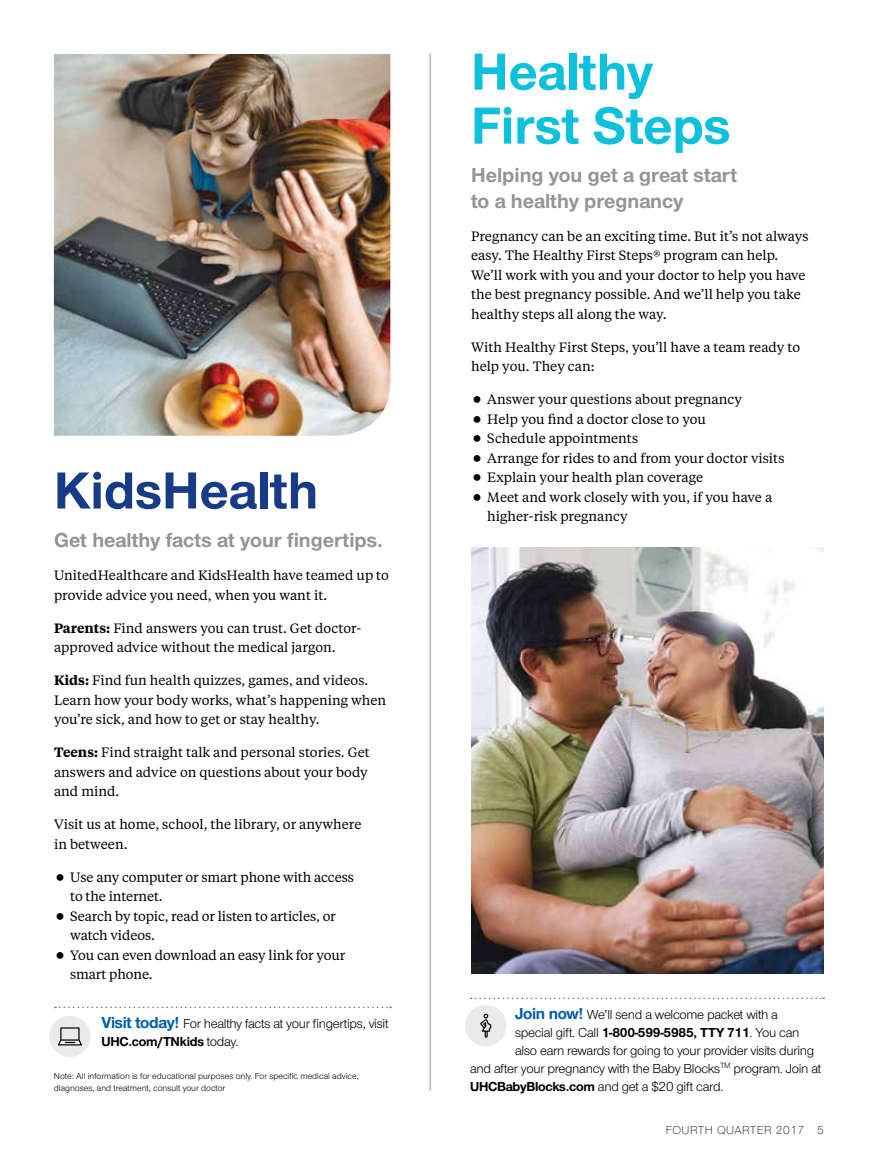
<style>
.page{position:relative;width:878px;height:1161px;background:#fff}
.page>*{position:absolute;margin:0;border:0;box-sizing:border-box;transform-origin:0 0}
.t1{font:700 54px/54px "UHC Sans";color:#0dc0dc}
.t2{font:700 54px "UHC Sans";color:#173b87}
.t3{font:700 21px/25.2px "UHC Sans";color:#939598}
.t4{font:13.5px/19.5px "UHC Serif Text";color:#000}
.t5{font:13.5px/18px "UHC Sans";letter-spacing:-.02em;color:#000}
.t6{font:300 12px "UHC Sans";letter-spacing:.04em;color:#000}
.t7{font:9px/12px "UHC Sans";color:#000}
.s1{font-weight:600}
.s2{font-weight:700;font-size:16.5px;color:#005dac}
.s3{font-weight:700}
</style>
<div class="page">
<svg style="left:55px;top:1007px;width:336px;height:1px"></svg>
<div style="left:49px;top:1016px;width:42px;height:41px;background:#e9eaea;border-radius:50%"></div>
<svg style="left:58px;top:1027px;width:24px;height:18px"></svg>
<svg style="left:471px;top:998px;width:353px;height:1px"></svg>
<div style="left:465px;top:1005px;width:41px;height:41px;background:#e9eaea;border-radius:50%"></div>
<svg style="left:480px;top:1014px;width:11px;height:24px"></svg>
<img style="left:471px;top:547px;width:353px;height:426px">
<hr style="left:430px;top:54px;width:1px;height:1037px;background:#939598">
<img style="left:54px;top:54px;width:336px;height:382px">
<h1 class="t2" style="left:54px;top:454px;width:266px">KidsHealth</h1>
<h2 class="t3" style="left:54px;top:527px;width:330px">Get healthy facts at your fingertips.</h2>
<p class="t4" style="left:54px;top:565px;width:336px">UnitedHealthcare and KidsHealth have teamed up to provide advice you need, when you want it.</p>
<p class="t4" style="left:54px;top:618px;width:309px"><span class="s1">Parents:</span> Find answers you can trust. Get doctor&shy;approved advice without the medical jargon.</p>
<p class="t4" style="left:54px;top:670px;width:334px"><span class="s1">Kids:</span> Find fun health quizzes, games, and videos.<br>Learn how your body works, what’s happening when you’re sick, and how to get or stay healthy.</p>
<p class="t4" style="left:54px;top:742px;width:317px"><span class="s1">Teens:</span> Find straight talk and personal stories. Get answers and advice on questions about your body and mind.</p>
<p class="t4" style="left:54px;top:814px;width:309px">Visit us at home, school, the library, or anywhere in between.</p>
<p class="t4" style="left:70px;top:867px;width:285px">Use any computer or smart phone with access to the internet.<br>Search by topic, read or listen to articles, or watch videos.<br>You can even download an easy link for your smart phone.</p>
<p class="t5" style="left:101px;top:1014px;width:289px"><span class="s2">Visit today!</span> For healthy facts at your fingertips, visit<br><span class="s3">UHC.com/TNkids</span> today.</p>
<p class="t7" style="left:54px;top:1070px;width:306px">Note: All information is for educational purposes only. For specific medical advice, diagnoses, and treatment, consult your doctor</p>
<h1 class="t1" style="left:471px;top:43px;width:261px">Healthy<br>First Steps</h1>
<h2 class="t3" style="left:471px;top:162px;width:267px">Helping you get a great start to a healthy pregnancy</h2>
<p class="t4" style="left:471px;top:225px;width:339px">Pregnancy can be an exciting time. But it’s not always easy. The Healthy First Steps® program can help.<br>We’ll work with you and your doctor to help you have the best pregnancy possible. And we’ll help you take healthy steps all along the way.</p>
<p class="t4" style="left:471px;top:336px;width:330px">With Healthy First Steps, you’ll have a team ready to help you. They can:</p>
<p class="t4" style="left:487px;top:389px;width:298px">Answer your questions about pregnancy<br>Help you find a doctor close to you<br>Schedule appointments<br>Arrange for rides to and from your doctor visits Explain your health plan coverage<br>Meet and work closely with you, if you have a higher-risk pregnancy</p>
<p class="t5" style="left:515px;top:1005px;width:264px"><span class="s2">Join now!</span> We’ll send a welcome packet with a</p>
<p class="t5" style="left:515px;top:1023px;width:286px">special gift. Call <span class="s3">1-800-599-5985, TTY 711</span>. You can</p>
<p class="t5" style="left:515px;top:1041px;width:300px">also earn rewards for going to your provider visits during</p>
<p class="t5" style="left:470px;top:1059px;width:353px">and after your pregnancy with the Baby Blocks<sup>TM</sup> program. Join at</p>
<p class="t5" style="left:470px;top:1077px;width:255px"><span class="s3">UHCBabyBlocks.com</span> and get a $20 gift card.</p>
<p class="t6" style="left:665px;top:1122px;width:160px">FOURTH QUARTER 2017 5</p>
</div>
